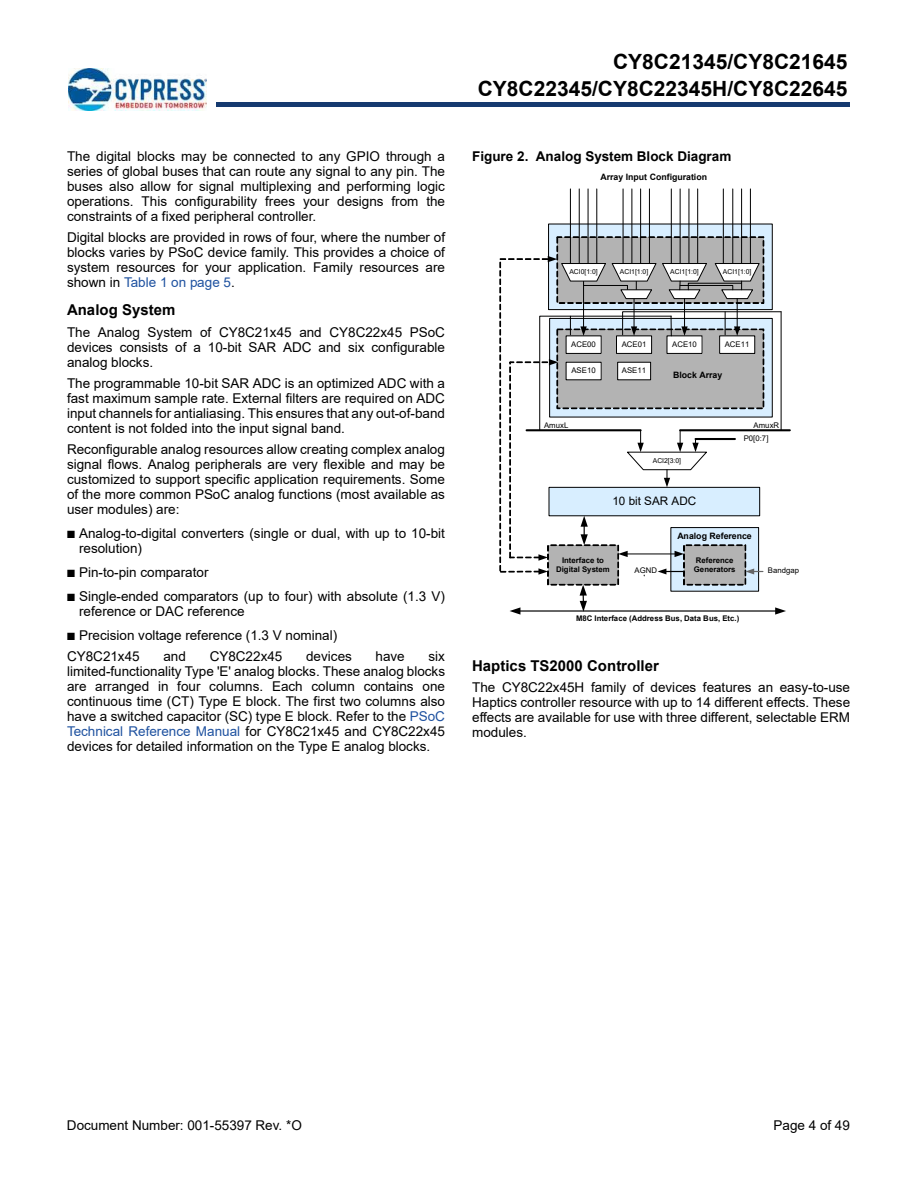
<style>
.page{position:relative;width:918px;height:1188px;background:#fff}
.page>*{position:absolute;margin:0;border:0;box-sizing:border-box;transform-origin:0 0}
.t1{font:700 21px/27px "Arial";color:#000;text-align:right}
.t2{font:700 15px "Arial";letter-spacing:.005em;color:#000}
.t3{font:13.5px/15px "Arial";color:#000;text-align:justify}
.t4{font:700 13.5px "Arial";color:#000}
.t5{font:11.7px "Arial";color:#000}
.t6{font:700 8.85px "Arial";color:#000}
.t7{font:700 7.8px/9.3px "Arial";color:#000;text-align:center}
.t8{font:7.8px "Arial";letter-spacing:.005em;color:#000}
.t9{font:6.75px "Arial";color:#000}
.s1{color:#1f52a0}
</style>
<div class="page">
<hr style="left:216px;top:103px;width:634px;height:4px;background:#153a70">
<hr style="left:216px;top:102px;width:634px;height:1px;background:#153a70">
<img style="left:69px;top:68px;width:138px;height:43px">
<div style="left:549px;top:224px;width:223px;height:86px;background:#d8eeff"></div>
<hr style="left:570px;top:189px;width:1px;height:75px;background:#000">
<hr style="left:579px;top:189px;width:1px;height:75px;background:#000">
<hr style="left:588px;top:189px;width:1px;height:75px;background:#000">
<hr style="left:596px;top:189px;width:1px;height:75px;background:#000">
<hr style="left:632px;top:189px;width:1px;height:75px;background:#000">
<hr style="left:623px;top:189px;width:1px;height:75px;background:#000">
<hr style="left:640px;top:189px;width:1px;height:75px;background:#000">
<hr style="left:750px;top:189px;width:1px;height:75px;background:#000">
<hr style="left:741px;top:189px;width:1px;height:75px;background:#000">
<hr style="left:732px;top:189px;width:1px;height:75px;background:#000">
<hr style="left:723px;top:189px;width:1px;height:75px;background:#000">
<hr style="left:697px;top:189px;width:1px;height:75px;background:#000">
<hr style="left:689px;top:189px;width:1px;height:75px;background:#000">
<hr style="left:680px;top:189px;width:1px;height:75px;background:#000">
<hr style="left:671px;top:189px;width:1px;height:75px;background:#000">
<hr style="left:649px;top:189px;width:1px;height:75px;background:#000">
<hr style="left:680px;top:429px;width:110px;height:2px;background:#000">
<svg style="left:500px;top:237px;width:286px;height:378px"></svg>
<hr style="left:781px;top:312px;width:1px;height:118px;background:#000">
<p class="t3" style="left:67px;top:149px;width:380px">The digital blocks may be connected to any GPIO through a series of global buses that can route any signal to any pin. The buses also allow for signal multiplexing and performing logic operations. This configurability frees your designs from the constraints of a fixed peripheral controller.</p>
<p class="t3" style="left:67px;top:230px;width:380px">Digital blocks are provided in rows of four, where the number of blocks varies by PSoC device family. This provides a choice of system resources for your application. Family resources are shown in <span class="s1">Table 1 on page 5</span>.</p>
<p class="t2" style="left:67px;top:299px;width:110px">Analog System</p>
<p class="t3" style="left:67px;top:324px;width:379px">The Analog System of CY8C21x45 and CY8C22x45 PSoC devices consists of a 10-bit SAR ADC and six configurable analog blocks.</p>
<p class="t3" style="left:67px;top:375px;width:380px">The programmable 10-bit SAR ADC is an optimized ADC with a fast maximum sample rate. External filters are required on ADC input channels for antialiasing. This ensures that any out-of-band content is not folded into the input signal band.</p>
<p class="t3" style="left:67px;top:441px;width:380px">Reconfigurable analog resources allow creating complex analog signal flows. Analog peripherals are very flexible and may be customized to support specific application requirements. Some of the more common PSoC analog functions (most available as user modules) are:</p>
<p class="t3" style="left:79px;top:525px;width:367px;text-indent:-12px">■ Analog-to-digital converters (single or dual, with up to 10-bit resolution)</p>
<p class="t3" style="left:67px;top:564px;width:143px">■ Pin-to-pin comparator</p>
<p class="t3" style="left:79px;top:588px;width:367px;text-indent:-12px">■ Single-ended comparators (up to four) with absolute (1.3 V) reference or DAC reference</p>
<p class="t3" style="left:67px;top:624px;width:272px;line-height:21px">■ Precision voltage reference (1.3 V nominal)<br>CY8C21x45</p>
<p class="t3" style="left:163px;top:648px;width:24px">and</p>
<p class="t3" style="left:210px;top:648px;width:74px">CY8C22x45</p>
<p class="t3" style="left:306px;top:648px;width:47px">devices</p>
<p class="t3" style="left:376px;top:648px;width:31px">have</p>
<p class="t3" style="left:67px;top:648px;width:380px;text-indent:361px">six limited-functionality Type 'E' analog blocks. These analog blocks are arranged in four columns. Each column contains one continuous time (CT) Type E block. The first two columns also have a switched capacitor (SC) type E block. Refer to the <span class="s1">PSoC Technical Reference Manual</span> for CY8C21x45 and CY8C22x45 devices for detailed information on the Type E analog blocks.</p>
<h1 class="t1" style="left:478px;top:48px;width:371px">CY8C21345/CY8C21645<br>CY8C22345/CY8C22345H/CY8C22645</h1>
<p class="t4" style="left:472px;top:147px;width:261px">Figure 2. Analog System Block Diagram</p>
<p class="t6" style="left:600px;top:171px;width:108px">Array Input Configuration</p>
<p class="t9" style="left:569px;top:267px;width:30px">ACI0[1:0]</p>
<p class="t9" style="left:620px;top:267px;width:30px">ACI1[1:0]</p>
<p class="t9" style="left:670px;top:267px;width:30px">ACI1[1:0]</p>
<p class="t9" style="left:723px;top:267px;width:30px">ACI1[1:0]</p>
<p class="t8" style="left:571px;top:339px;width:26px">ACE00</p>
<p class="t8" style="left:572px;top:365px;width:26px">ASE10</p>
<p class="t8" style="left:622px;top:339px;width:26px">ACE01</p>
<p class="t8" style="left:622px;top:365px;width:26px">ASE11</p>
<p class="t8" style="left:672px;top:339px;width:26px">ACE10</p>
<p class="t8" style="left:725px;top:339px;width:26px">ACE11</p>
<p class="t6" style="left:673px;top:369px;width:51px">Block Array</p>
<p class="t8" style="left:544px;top:420px;width:26px">AmuxL</p>
<p class="t8" style="left:754px;top:420px;width:27px">AmuxR</p>
<p class="t9" style="left:653px;top:456px;width:30px">ACI2[3:0]</p>
<p class="t5" style="left:612px;top:493px;width:85px">10 bit SAR ADC</p>
<p class="t8" style="left:744px;top:433px;width:26px">P0[0:7]</p>
<p class="t7" style="left:556px;top:555px;width:55px">Interface to<br>Digital System</p>
<p class="t6" style="left:677px;top:530px;width:76px">Analog Reference</p>
<p class="t7" style="left:696px;top:555px;width:39px">Reference</p>
<p class="t8" style="left:635px;top:565px;width:24px">AGND</p>
<p class="t7" style="left:694px;top:565px;width:43px">Generators</p>
<p class="t8" style="left:768px;top:565px;width:33px">Bandgap</p>
<p class="t7" style="left:576px;top:614px;width:165px">M8C Interface (Address Bus, Data Bus, Etc.)</p>
<p class="t2" style="left:472px;top:655px;width:188px">Haptics TS2000 Controller</p>
<p class="t3" style="left:472px;top:680px;width:380px">The CY8C22x45H family of devices features an easy-to-use Haptics controller resource with up to 14 different effects. These effects are available for use with three different, selectable ERM modules.</p>
<p class="t3" style="left:67px;top:1117px;width:236px">Document Number: 001-55397 Rev. *O</p>
<p class="t3" style="left:774px;top:1117px;width:78px">Page 4 of 49</p>
</div>
